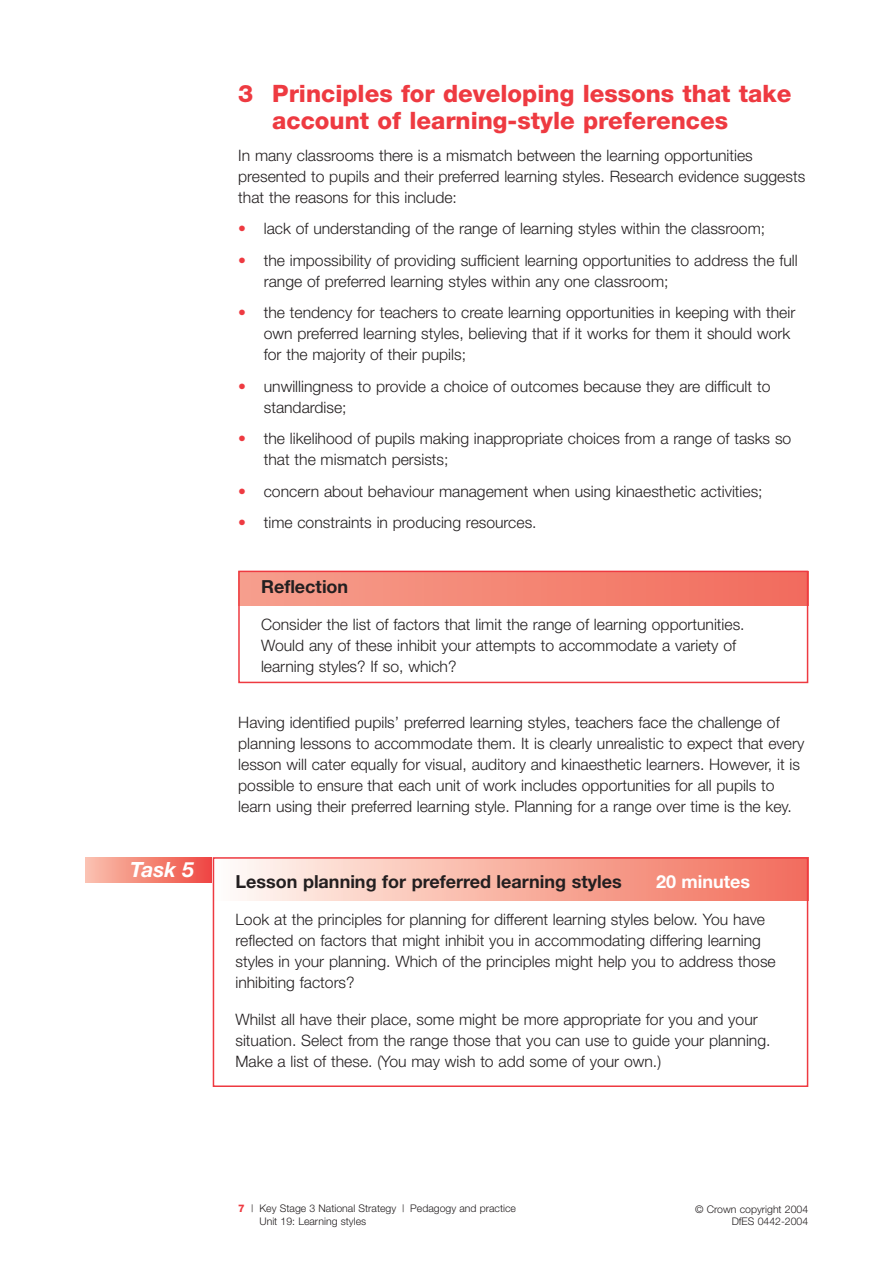
<style>
.page{position:relative;width:893px;height:1263px;background:#fff}
.page>*{position:absolute;margin:0;border:0;box-sizing:border-box;transform-origin:0 0}
.t1{font:800 24px/27px "Helvetica Neue";color:#ee3a41}
.t2{font:italic 700 21px "Helvetica Neue";color:#fff}
.t3{font:700 18px "Helvetica Neue";color:#231f20}
.t4{font:700 18px "Helvetica Neue";color:#fff}
.t5{font:300 15.75px/21px "Helvetica Neue";color:#231f20}
.t6{font:300 10.5px/13.4px "Helvetica Neue";color:#231f20}
.s1{color:#ee3a41}
.s2{font-weight:800;color:#ee3a41}
.s3{font-style:italic}
</style>
<div class="page">
<div style="left:85px;top:857px;width:128px;height:26px;background:linear-gradient(to right,#fac3af,#ef4740)"></div>
<div style="left:213px;top:858px;width:595px;height:42px;background:linear-gradient(to right,#fffbf4,#f26b56)"></div>
<div style="left:213px;top:857px;width:595px;height:230px;border:2px solid #ee3a41"></div>
<div style="left:238px;top:571px;width:570px;height:34px;background:linear-gradient(to right,#f69f8d,#f26b5c)"></div>
<div style="left:238px;top:571px;width:570px;height:112px;border:2px solid #ee3a41"></div>
<h2 class="t2" style="left:130px;top:862px;width:65px">Task 5</h2>
<h1 class="t1" style="left:272px;top:82px;width:520px;text-indent:-34px">3 Principles for developing lessons that take account of learning-style preferences</h1>
<p class="t5" style="left:238px;top:146px;width:568px">In many classrooms there is a mismatch between the learning opportunities presented to pupils and their preferred learning styles. Research evidence suggests that the reasons for this include:</p>
<p class="t5" style="left:238px;top:220px;width:528px"><span class="s1">•</span> lack of understanding of the range of learning styles within the classroom;</p>
<p class="t5" style="left:264px;top:251px;width:535px;text-indent:-26px"><span class="s1">•</span> the impossibility of providing sufficient learning opportunities to address the full range of preferred learning styles within any one classroom;</p>
<p class="t5" style="left:264px;top:304px;width:533px;text-indent:-26px"><span class="s1">•</span> the tendency for teachers to create learning opportunities in keeping with their own preferred learning styles, believing that if it works for them it should work for the majority of their pupils;</p>
<p class="t5" style="left:264px;top:377px;width:508px;text-indent:-26px"><span class="s1">•</span> unwillingness to provide a choice of outcomes because they are difficult to standardise;</p>
<p class="t5" style="left:264px;top:430px;width:529px;text-indent:-26px"><span class="s1">•</span> the likelihood of pupils making inappropriate choices from a range of tasks so that the mismatch persists;</p>
<p class="t5" style="left:238px;top:482px;width:526px"><span class="s1">•</span> concern about behaviour management when using kinaesthetic activities;</p>
<p class="t5" style="left:238px;top:514px;width:300px"><span class="s1">•</span> time constraints in producing resources.</p>
<p class="t3" style="left:261px;top:581px;width:89px">Reflection</p>
<p class="t5" style="left:261px;top:616px;width:485px">Consider the list of factors that limit the range of learning opportunities.<br>Would any of these inhibit your attempts to accommodate a variety of learning styles? If so, which?</p>
<p class="t5" style="left:238px;top:713px;width:567px">Having identified pupils’ preferred learning styles, teachers face the challenge of planning lessons to accommodate them. It is clearly unrealistic to expect that every lesson will cater equally for visual, auditory and kinaesthetic learners. However, it is possible to ensure that each unit of work includes opportunities for all pupils to learn using their preferred learning style. Planning for a range over time is the key.</p>
<p class="t3" style="left:235px;top:876px;width:387px">Lesson planning for preferred learning styles</p>
<p class="t4" style="left:656px;top:876px;width:96px">20 minutes</p>
<p class="t5" style="left:235px;top:911px;width:541px">Look at the principles for planning for different learning styles below. You have reflected on factors that might inhibit you in accommodating differing learning styles in your planning. Which of the principles might help you to address those inhibiting factors?</p>
<p class="t5" style="left:235px;top:1010px;width:536px">Whilst all have their place, some might be more appropriate for you and your situation. Select from the range those that you can use to guide your planning.<br>Make a list of these. (You may wish to add some of your own.)</p>
<p class="t6" style="left:259px;top:1203px;width:258px;text-indent:-21px"><span class="s2">7</span> <span class="s3">|</span> Key Stage 3 National Strategy <span class="s3">|</span> Pedagogy and practice<br>Unit 19: Learning styles</p>
<p class="t6" style="left:695px;top:1203px;width:115px;line-height:12.6px;text-align:right">© Crown copyright 2004<br>DfES 0442-2004</p>
</div>
